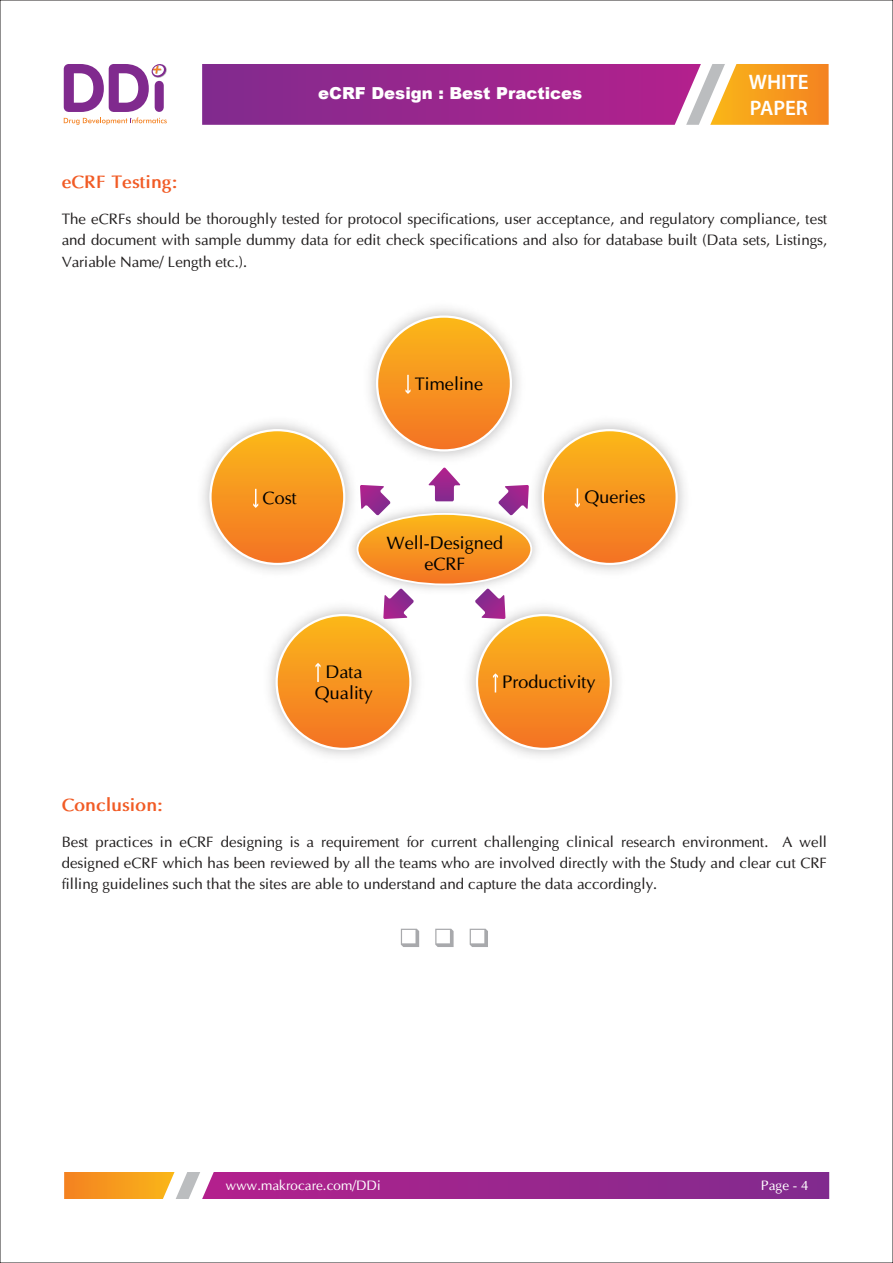
<style>
.page{position:relative;width:893px;height:1263px;background:#fff}
.page>*{position:absolute;margin:0;border:0;box-sizing:border-box;transform-origin:0 0}
.t1{font:600 21px/25.5px "Myriad Pro";color:#fff}
.t2{font:18px/21.1px "Optima";color:#000;text-align:center}
.t3{font:700 18px "Optima";color:#f15b25}
.t4{font:900 16.5px "Arial";color:#fff}
.t5{font:15px/21px "Optima";color:#221f1f;text-align:justify}
.t6{font:13.5px "Optima";color:#fff}
</style>
<div class="page">
<svg style="left:401px;top:929px;width:18px;height:18px"></svg>
<svg style="left:435px;top:929px;width:19px;height:18px"></svg>
<svg style="left:470px;top:929px;width:18px;height:18px"></svg>
<img style="left:370px;top:308px;width:149px;height:160px">
<svg style="left:377px;top:317px;width:134px;height:133px;background:#f79826"></svg>
<svg style="left:405px;top:375px;width:6px;height:19px"></svg>
<img style="left:269px;top:607px;width:149px;height:149px">
<svg style="left:277px;top:615px;width:133px;height:134px;background:#f79826"></svg>
<svg style="left:315px;top:663px;width:6px;height:19px"></svg>
<img style="left:469px;top:607px;width:150px;height:149px">
<svg style="left:477px;top:615px;width:134px;height:134px;background:#f79827"></svg>
<svg style="left:493px;top:673px;width:5px;height:19px"></svg>
<img style="left:535px;top:422px;width:150px;height:150px">
<svg style="left:543px;top:430px;width:134px;height:134px;background:#f79827"></svg>
<svg style="left:575px;top:488px;width:5px;height:20px"></svg>
<img style="left:202px;top:422px;width:150px;height:150px">
<svg style="left:210px;top:430px;width:134px;height:134px;background:#f79827"></svg>
<svg style="left:253px;top:489px;width:5px;height:19px"></svg>
<img style="left:340px;top:498px;width:209px;height:74px">
<svg style="left:357px;top:468px;width:174px;height:151px"></svg>
<svg style="left:64px;top:1172px;width:765px;height:27px;background:#aa4082"></svg>
<svg style="left:202px;top:64px;width:627px;height:61px;background:#ad4580"></svg>
<svg style="left:64px;top:64px;width:103px;height:61px"></svg>
<p class="t4" style="left:318px;top:81px;width:266px">eCRF Design : Best Practices</p>
<p class="t1" style="left:749px;top:69px;width:61px">WHITE<br>PAPER</p>
<p class="t3" style="left:62px;top:171px;width:117px">eCRF Testing:</p>
<p class="t5" style="left:62px;top:209px;width:767px">The eCRFs should be thoroughly tested for protocol specifications, user acceptance, and regulatory compliance, test and document with sample dummy data for edit check specifications and also for database built (Data sets, Listings, Variable Name/ Length etc.).</p>
<p class="t2" style="left:415px;top:373px;width:70px">Timeline</p>
<p class="t2" style="left:263px;top:487px;width:36px">Cost</p>
<p class="t2" style="left:584px;top:486px;width:63px">Queries</p>
<p class="t2" style="left:387px;top:532px;width:118px">Well-Designed eCRF</p>
<p class="t2" style="left:315px;top:661px;width:60px">Data<br>Quality</p>
<p class="t2" style="left:502px;top:671px;width:95px">Productivity</p>
<p class="t3" style="left:62px;top:794px;width:103px">Conclusion:</p>
<p class="t5" style="left:62px;top:831px;width:767px">Best practices in eCRF designing is a requirement for current challenging clinical research environment. A well designed eCRF which has been reviewed by all the teams who are involved directly with the Study and clear cut CRF filling guidelines such that the sites are able to understand and capture the data accordingly.</p>
<p class="t6" style="left:226px;top:1177px;width:156px">www.makrocare.com/DDi</p>
<p class="t6" style="left:761px;top:1177px;width:49px">Page - 4</p>
</div>
